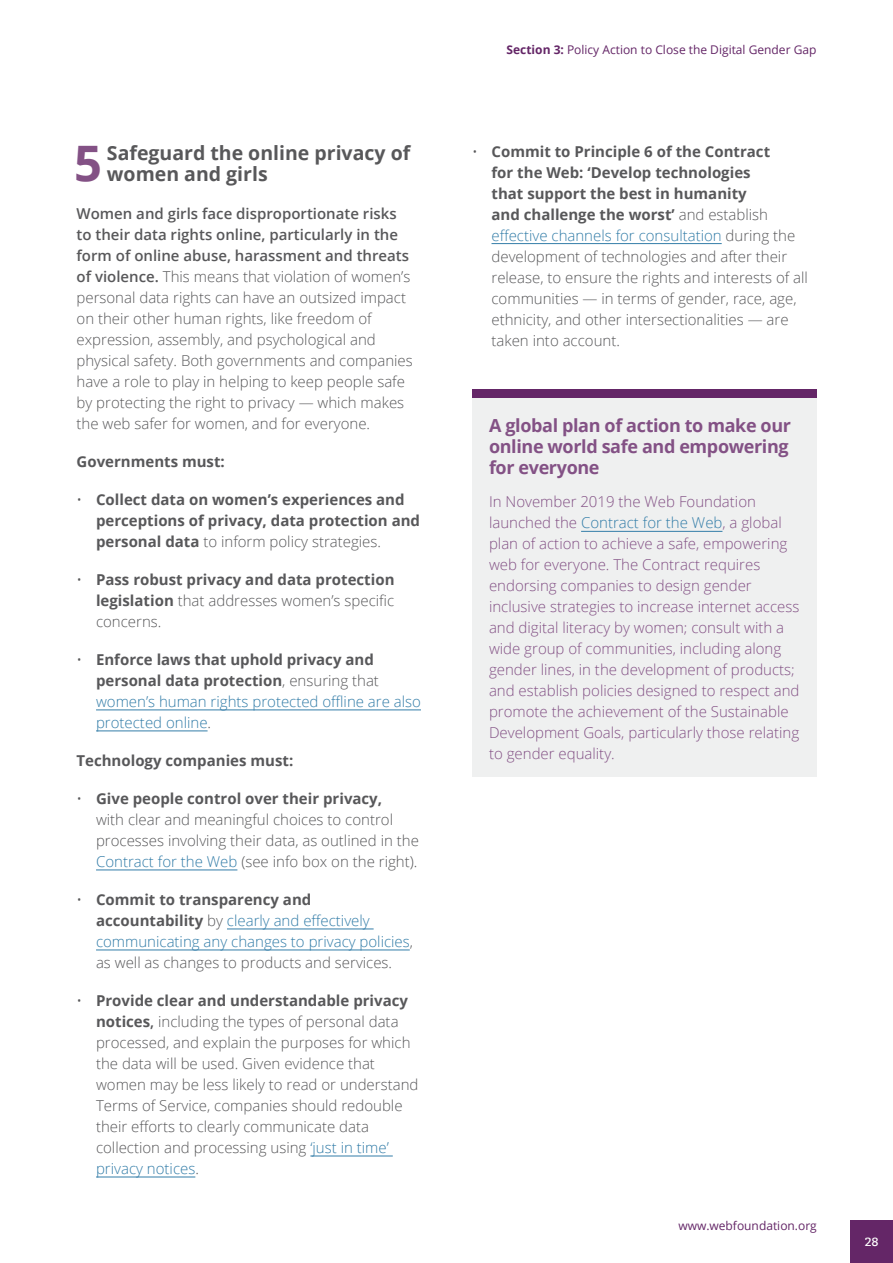
<style>
.page{position:relative;width:893px;height:1263px;background:#fff}
.page>*{position:absolute;margin:0;border:0;box-sizing:border-box;transform-origin:0 0}
.t1{font:700 48.9px "Open Sans";color:#835185}
.t2{font:700 19.5px/21px "Open Sans";color:#58585a}
.t3{font:700 18px/21px "Open Sans";letter-spacing:-.02em;color:#835185}
.t4{font:300 15px/21px "Open Sans";color:#58585a}
.t5{font:300 15px/21px "Open Sans";color:#835185}
.t6{font:300 15px/21px "Open Sans";color:#337da8}
.t7{font:700 15px/21px "Open Sans";color:#58585a}
.t8{font:12px "Open Sans";color:#642667}
.t9{font:12px "Bitter";color:#fff}
.s1{font-weight:600}
.s2{font-weight:300}
.s3{color:#58585a}
.s4{font-weight:700;color:#58585a}
.s5{font-weight:700}
.s6{color:#337da8}
</style>
<div class="page">
<div style="left:850px;top:1220px;width:43px;height:43px;background:#642667"></div>
<hr style="left:96px;top:710px;width:325px;height:1px;background:#337da8">
<hr style="left:96px;top:731px;width:112px;height:1px;background:#337da8">
<hr style="left:96px;top:870px;width:141px;height:1px;background:#337da8">
<hr style="left:227px;top:929px;width:147px;height:1px;background:#337da8">
<hr style="left:96px;top:950px;width:314px;height:1px;background:#337da8">
<hr style="left:310px;top:1156px;width:83px;height:1px;background:#337da8">
<hr style="left:96px;top:1177px;width:99px;height:1px;background:#337da8">
<hr style="left:491px;top:243px;width:231px;height:1px;background:#337da8">
<div style="left:472px;top:393px;width:344px;height:383px;background:#eff0f0"></div>
<hr style="left:581px;top:531px;width:141px;height:1px;background:#337da8">
<div style="left:472px;top:389px;width:344px;height:9px;background:#642667"></div>
<h1 class="t1" style="left:74px;top:129px;width:29px">5</h1>
<h2 class="t2" style="left:107px;top:142px;width:305px">Safeguard the online privacy of women and girls</h2>
<p class="t4" style="left:77px;top:202px;width:338px"><span class="s1">Women and girls face disproportionate risks to their data rights online, particularly in the form of online abuse, harassment and threats of violence.</span> This means that violation of women’s personal data rights can have an outsized impact on their other human rights, like freedom of expression, assembly, and psychological and physical safety. Both governments and companies have a role to play in helping to keep people safe by protecting the right to privacy — which makes the web safer for women, and for everyone.</p>
<p class="t7" style="left:77px;top:450px;width:150px">Governments must:</p>
<p class="t7" style="left:96px;top:488px;width:326px;text-indent:-20px"><span class="s2">•</span> Collect data on women’s experiences and perceptions of privacy, data protection and personal data <span class="s2">to inform policy strategies.</span></p>
<p class="t7" style="left:96px;top:568px;width:300px;text-align:justify;text-indent:-19px"><span class="s2">•</span> Pass robust privacy and data protection legislation <span class="s2">that addresses women’s specific concerns.</span></p>
<p class="t6" style="left:96px;top:648px;width:326px;text-indent:-20px"><span class="s3">•</span> <span class="s4">Enforce laws that uphold privacy and personal data protection</span><span class="s3">, ensuring that </span>women’s human rights protected offline are also protected online<span class="s3">.</span></p>
<p class="t7" style="left:77px;top:750px;width:218px">Technology companies must:</p>
<p class="t4" style="left:96px;top:788px;width:324px;text-indent:-20px">• <span class="s5">Give people control over their privacy,<br></span>with clear and meaningful choices to control processes involving their data, as outlined in the <span class="s6">Contract for the Web</span> (see info box on the right).</p>
<p class="t6" style="left:96px;top:889px;width:318px;text-indent:-19px"><span class="s3">•</span> <span class="s4">Commit to transparency and accountability</span> <span class="s3">by</span> clearly and effectively communicating any changes to privacy policies<span class="s3">, as well as changes to products and services.</span></p>
<p class="t4" style="left:96px;top:990px;width:324px;text-indent:-19px">• <span class="s5">Provide clear and understandable privacy notices</span><span class="s1">,</span> including the types of personal data processed, and explain the purposes for which the data will be used. Given evidence that women may be less likely to read or understand Terms of Service, companies should redouble their efforts to clearly communicate data collection and processing using <span class="s6">‘just in time’ privacy notices</span>.</p>
<p class="t8" style="left:506px;top:41px;width:311px"><span class="s5">Section 3:</span> Policy Action to Close the Digital Gender Gap</p>
<p class="t4" style="left:491px;top:140px;width:318px;text-indent:-20px">• <span class="s5">Commit to Principle 6 of the Contract<br>for the Web: ‘Develop technologies<br>that support the best in humanity<br>and challenge the worst’</span> and establish <span class="s6">effective channels for consultation</span> during the development of technologies and after their release, to ensure the rights and interests of all communities — in terms of gender, race, age, ethnicity, and other intersectionalities — are taken into account.</p>
<p class="t3" style="left:489px;top:414px;width:304px">A global plan of action to make our online world safe and empowering for everyone</p>
<p class="t5" style="left:489px;top:491px;width:312px">In November 2019 the Web Foundation launched the <span class="s6">Contract for the Web</span>, a global plan of action to achieve a safe, empowering web for everyone. The Contract requires endorsing companies to design gender inclusive strategies to increase internet access and digital literacy by women; consult with a wide group of communities, including along gender lines, in the development of products; and establish policies designed to respect and promote the achievement of the Sustainable Development Goals, particularly those relating to gender equality.</p>
<p class="t8" style="left:678px;top:1218px;width:140px">www.webfoundation.org</p>
<p class="t9" style="left:865px;top:1235px;width:15px">28</p>
</div>
